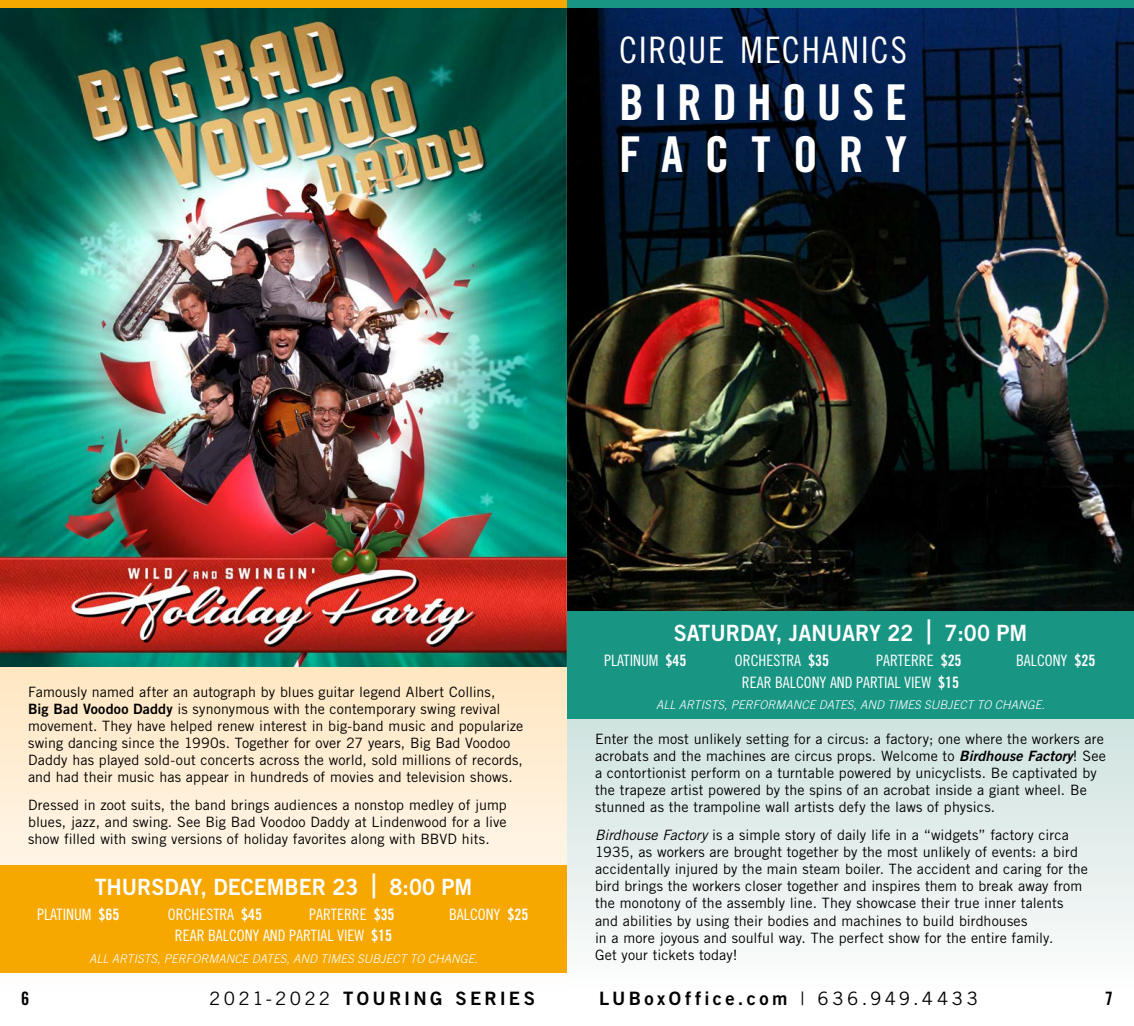
<style>
.page{position:relative;width:1134px;height:1026px;background:#fff}
.page>*{position:absolute;margin:0;border:0;box-sizing:border-box;transform-origin:0 0}
.t1{font:49.35px "Trade Gothic Bold Cond Twenty";letter-spacing:.22em;color:#fff}
.t2{font:49.35px "Trade Gothic Bold Cond Twenty";letter-spacing:.435em;color:#fff}
.t3{font:36.45px "Trade Gothic Cond Eighteen";letter-spacing:.05em;color:#fff}
.t4{font:22.5px "Trade Gothic Bold Two";color:#fff;scale:.95 1}
.t5{font:18.45px "Trade Gothic Bold Two";letter-spacing:.18em;color:#000}
.t6{font:18.45px "Trade Gothic Bold Cond Twenty";color:#000}
.t7{font:15.75px "Trade Gothic Cond Eighteen";color:#fff}
.t8{font:14.25px/17.1px "Trade Gothic";letter-spacing:.01em;color:#000}
.t9{font:italic 300 12px "Trade Gothic";color:#fff}
.s1{font-family:"Trade Gothic Bold Two"}
.s2{font-size:33.6px}
.s3{font-family:"Trade Gothic Bold Cond Twenty"}
.s4{font-family:"Trade Gothic"}
.s5{font-family:"Trade Gothic Bold Two";font-style:italic}
.s6{font-style:italic}
</style>
<div class="page">
<svg style="left:567px;top:719px;width:567px;height:224px;background:#e1ecea"></svg>
<svg style="left:0;top:666px;width:567px;height:199px;background:#fdedd3"></svg>
<img style="left:0;top:8px;width:567px;height:658px">
<img style="left:567px;top:8px;width:567px;height:603px">
<div style="left:567px;top:0;width:567px;height:8px;background:#199584"></div>
<div style="left:0;top:0;width:567px;height:8px;background:#f6a800"></div>
<div style="left:0;top:865px;width:567px;height:108px;background:#f6a800"></div>
<div style="left:567px;top:611px;width:567px;height:108px;background:#199584"></div>
<p class="t3" style="left:619px;top:28px;width:289px">CIRQUE MECHANICS</p>
<p class="t1" style="left:619px;top:72px;width:289px">BIRDHOUSE</p>
<p class="t2" style="left:619px;top:125px;width:289px">FACTORY</p>
<p class="t8" style="left:28px;top:683px;width:497px">Famously named after an autograph by blues guitar legend Albert Collins,<br><span class="s1">Big Bad Voodoo Daddy</span> is synonymous with the contemporary swing revival movement. They have helped renew interest in big-band music and popularize swing dancing since the 1990s. Together for over 27 years, Big Bad Voodoo Daddy has played sold-out concerts across the world, sold millions of records, and had their music has appear in hundreds of movies and television shows.</p>
<p class="t8" style="left:28px;top:797px;width:480px;text-align:justify">Dressed in zoot suits, the band brings audiences a nonstop medley of jump blues, jazz, and swing. See Big Bad Voodoo Daddy at Lindenwood for a live show filled with swing versions of holiday favorites along with BBVD hits.</p>
<p class="t4" style="left:95px;top:873px;width:399px">THURSDAY, DECEMBER 23 <span class="s2">|</span> 8:00 PM</p>
<p class="t7" style="left:37px;top:905px;width:84px">PLATINUM <span class="s3">$65</span></p>
<p class="t7" style="left:168px;top:905px;width:96px">ORCHESTRA <span class="s3">$45</span></p>
<p class="t7" style="left:309px;top:905px;width:87px">PARTERRE <span class="s3">$35</span></p>
<p class="t7" style="left:449px;top:905px;width:81px">BALCONY <span class="s3">$25</span></p>
<p class="t7" style="left:175px;top:926px;width:219px">REAR BALCONY AND PARTIAL VIEW <span class="s3">$15</span></p>
<p class="t9" style="left:89px;top:951px;width:390px">ALL ARTISTS, PERFORMANCE DATES, AND TIMES SUBJECT TO CHANGE.</p>
<p class="t6" style="left:21px;top:988px;width:10px">6</p>
<p class="t5" style="left:209px;top:987px;width:327px"><span class="s4">2021-2022</span> TOURING SERIES</p>
<p class="t4" style="left:674px;top:619px;width:374px">SATURDAY, JANUARY 22 <span class="s2">|</span> 7:00 PM</p>
<p class="t7" style="left:604px;top:651px;width:84px">PLATINUM <span class="s3">$45</span></p>
<p class="t7" style="left:735px;top:651px;width:96px">ORCHESTRA <span class="s3">$35</span></p>
<p class="t7" style="left:876px;top:651px;width:87px">PARTERRE <span class="s3">$25</span></p>
<p class="t7" style="left:1016px;top:651px;width:81px">BALCONY <span class="s3">$25</span></p>
<p class="t7" style="left:742px;top:673px;width:219px">REAR BALCONY AND PARTIAL VIEW <span class="s3">$15</span></p>
<p class="t9" style="left:656px;top:698px;width:390px">ALL ARTISTS, PERFORMANCE DATES, AND TIMES SUBJECT TO CHANGE.</p>
<p class="t8" style="left:595px;top:730px;width:512px">Enter the most unlikely setting for a circus: a factory; one where the workers are acrobats and the machines are circus props. Welcome to <span class="s5">Birdhouse Factory</span>! See a contortionist perform on a turntable powered by unicyclists. Be captivated by the trapeze artist powered by the spins of an acrobat inside a giant wheel. Be stunned as the trampoline wall artists defy the laws of physics.</p>
<p class="t8" style="left:595px;top:826px;width:495px"><span class="s6">Birdhouse Factory</span> is a simple story of daily life in a “widgets” factory circa 1935, as workers are brought together by the most unlikely of events: a bird accidentally injured by the main steam boiler. The accident and caring for the bird brings the workers closer together and inspires them to break away from the monotony of the assembly line. They showcase their true inner talents and abilities by using their bodies and machines to build birdhouses<br>in a more joyous and soulful way. The perfect show for the entire family.<br>Get your tickets today!</p>
<p class="t5" style="left:599px;top:987px;width:381px">LUBoxOffice.com <span class="s4">| 636.949.4433</span></p>
<p class="t6" style="left:1105px;top:988px;width:10px">7</p>
</div>
